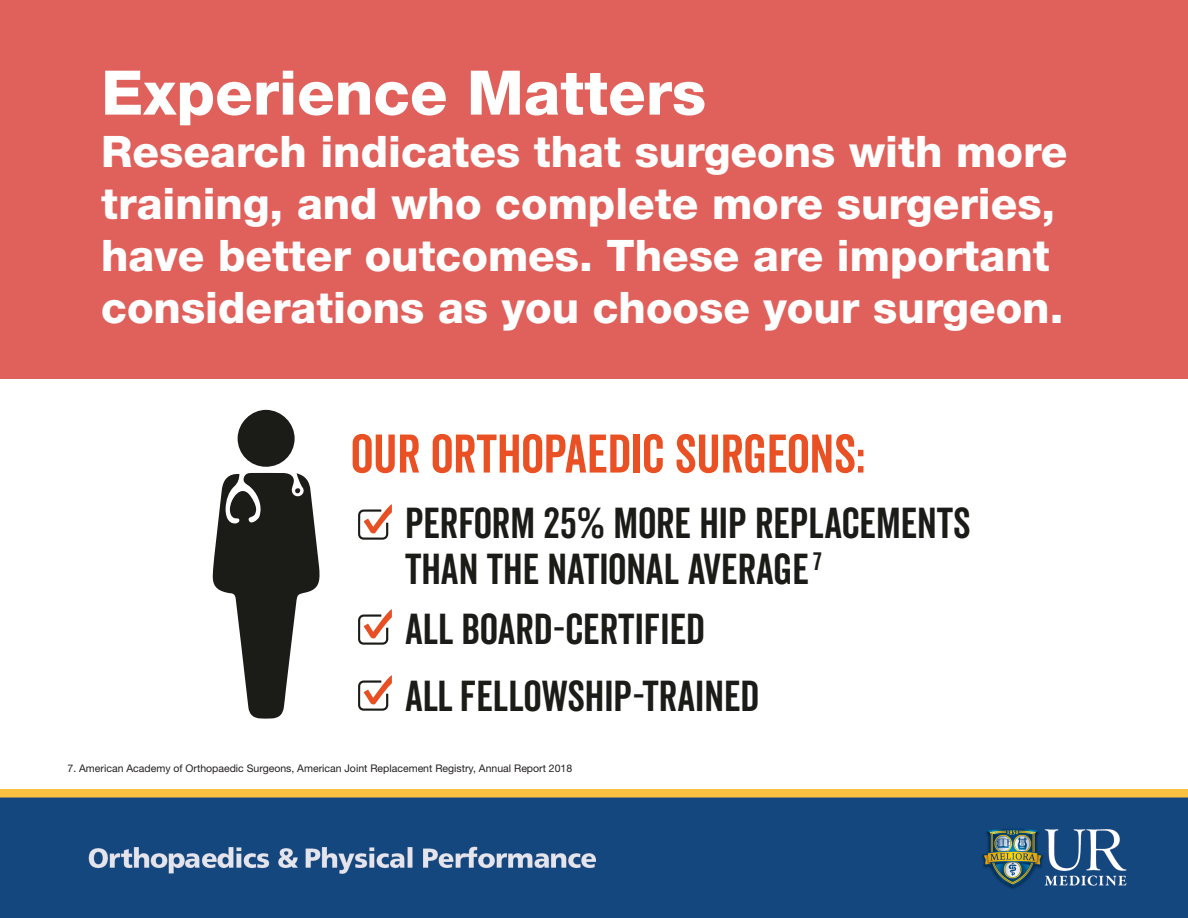
<style>
.page{position:relative;width:1188px;height:918px;background:#fff}
.page>*{position:absolute;margin:0;border:0;box-sizing:border-box;transform-origin:0 0}
.t1{font:800 61.5px "Helvetica Neue LT";color:#fff}
.List_Paragraph{font:52.65px "Veneer Clean";color:#e95024}
.t2{font:800 43.5px/52.2px "Helvetica Neue LT";color:#fff}
.List_Paragraph-2{font:42px "Veneer Clean";color:#1b1b18}
.t3{font:10.5px "Helvetica Neue LT";color:#231f20}
</style>
<div class="page">
<div style="left:237px;top:410px;width:58px;height:57px;background:#1b1b18;border-radius:50%"></div>
<svg style="left:212px;top:473px;width:108px;height:246px"></svg>
<svg style="left:358px;top:504px;width:34px;height:36px"></svg>
<svg style="left:358px;top:609px;width:34px;height:36px"></svg>
<svg style="left:358px;top:675px;width:34px;height:36px"></svg>
<div style="left:0;top:0;width:1188px;height:378px;background:#e0615b"></div>
<img style="left:0;top:789px;width:1188px;height:129px">
<p class="t1" style="left:101px;top:56px;width:606px">Experience Matters</p>
<p class="t2" style="left:101px;top:125px;width:968px">Research indicates that surgeons with more training, and who complete more surgeries, have better outcomes. These are important considerations as you choose your surgeon.</p>
<p class="List_Paragraph" style="left:351px;top:422px;width:516px">OUR ORTHOPAEDIC SURGEONS:</p>
<p class="List_Paragraph-2" style="left:405px;top:498px;width:567px">PERFORM 25% MORE HIP REPLACEMENTS</p>
<p class="List_Paragraph-2" style="left:405px;top:544px;width:418px">THAN THE NATIONAL AVERAGE <sup>7</sup></p>
<p class="List_Paragraph-2" style="left:405px;top:604px;width:301px">ALL BOARD-CERTIFIED</p>
<p class="List_Paragraph-2" style="left:405px;top:670px;width:355px">ALL FELLOWSHIP-TRAINED</p>
<p class="t3" style="left:68px;top:762px;width:506px">7. American Academy of Orthopaedic Surgeons, American Joint Replacement Registry, Annual Report 2018</p>
</div>
